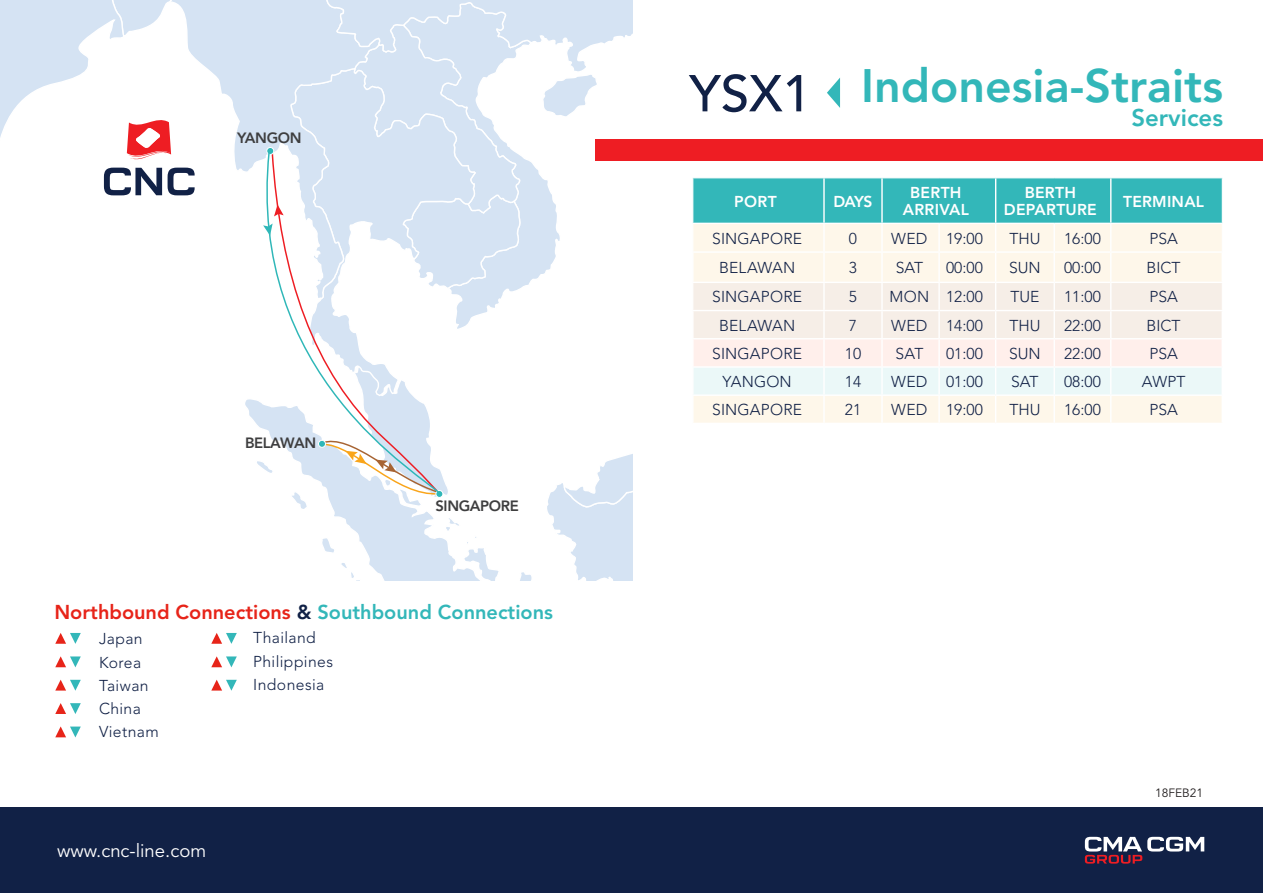
<style>
.page{position:relative;width:1263px;height:893px;background:#fff}
.page>*{position:absolute;margin:0;border:0;box-sizing:border-box;transform-origin:0 0}
._2__Subtitle_service{font:500 51.3px "Avenir LT Std";color:#112146}
.t1{font:800 46.5px "Avenir LT Std";color:#33b7b9}
.t2{font:800 24px "Avenir LT Std";color:#33b7b9}
.t3{font:800 19.95px "Avenir LT Std";color:#e72419}
.t4{font:18.6px "Avenir LT Std";color:#fff}
.t5{font:300 15.6px "Avenir LT Std";letter-spacing:.01em;color:#112146}
.t6{font:800 15.6px/17.1px "Avenir LT Std";letter-spacing:.015em;color:#fff;text-align:center}
.t7{font:800 14.85px "Avenir LT Std";letter-spacing:-.025em;color:#3e3e3f}
.t8{font:12px "Avenir LT Std";color:#231f20}
.s1{color:#112146}
.s2{color:#33b7b9}
</style>
<div class="page">
<svg style="left:520px;top:572px;width:12px;height:8px"></svg>
<svg style="left:477px;top:157px;width:83px;height:158px"></svg>
<svg style="left:477px;top:74px;width:45px;height:216px"></svg>
<svg style="left:547px;top:454px;width:86px;height:126px"></svg>
<svg style="left:381px;top:74px;width:96px;height:255px;background:#d9e5f4"></svg>
<div style="left:298px;top:74px;width:83px;height:76px;background:#d5e3f3"></div>
<svg style="left:0;top:74px;width:298px;height:98px"></svg>
<svg style="left:543px;top:75px;width:54px;height:41px"></svg>
<svg style="left:0;top:0;width:633px;height:74px"></svg>
<div style="left:267px;top:147px;width:7px;height:7px;background:#2fb7b8;border-radius:50%"></div>
<div style="left:266px;top:147px;width:8px;height:8px;border:1px solid #fff;border-radius:50%"></div>
<svg style="left:245px;top:402px;width:254px;height:178px"></svg>
<svg style="left:246px;top:150px;width:196px;height:346px"></svg>
<svg style="left:692px;top:178px;width:531px;height:245px;background:#d4e8e2"></svg>
<hr style="left:1221px;top:311px;width:2px;height:27px;background:#fff">
<hr style="left:1221px;top:339px;width:2px;height:27px;background:#fff">
<hr style="left:1221px;top:368px;width:2px;height:26px;background:#fff">
<hr style="left:1221px;top:396px;width:2px;height:27px;background:#fff">
<hr style="left:692px;top:251px;width:132px;height:2px;background:#fff">
<hr style="left:824px;top:251px;width:58px;height:2px;background:#fff">
<hr style="left:882px;top:251px;width:57px;height:2px;background:#fff">
<hr style="left:939px;top:251px;width:57px;height:2px;background:#fff">
<hr style="left:996px;top:251px;width:58px;height:2px;background:#fff">
<hr style="left:1054px;top:251px;width:57px;height:2px;background:#fff">
<hr style="left:1111px;top:251px;width:112px;height:2px;background:#fff">
<hr style="left:692px;top:310px;width:132px;height:1px;background:#fff">
<hr style="left:692px;top:338px;width:132px;height:1px;background:#fff">
<hr style="left:692px;top:366px;width:132px;height:2px;background:#fff">
<hr style="left:692px;top:394px;width:132px;height:2px;background:#fff">
<hr style="left:824px;top:310px;width:58px;height:1px;background:#fff">
<hr style="left:824px;top:338px;width:58px;height:1px;background:#fff">
<hr style="left:824px;top:366px;width:58px;height:2px;background:#fff">
<hr style="left:824px;top:394px;width:58px;height:2px;background:#fff">
<hr style="left:882px;top:310px;width:57px;height:1px;background:#fff">
<hr style="left:882px;top:338px;width:57px;height:1px;background:#fff">
<hr style="left:882px;top:366px;width:57px;height:2px;background:#fff">
<hr style="left:882px;top:394px;width:57px;height:2px;background:#fff">
<hr style="left:939px;top:310px;width:57px;height:1px;background:#fff">
<hr style="left:939px;top:338px;width:57px;height:1px;background:#fff">
<hr style="left:939px;top:366px;width:57px;height:2px;background:#fff">
<hr style="left:939px;top:394px;width:57px;height:2px;background:#fff">
<hr style="left:996px;top:310px;width:58px;height:1px;background:#fff">
<hr style="left:996px;top:338px;width:58px;height:1px;background:#fff">
<hr style="left:996px;top:366px;width:58px;height:2px;background:#fff">
<hr style="left:996px;top:394px;width:58px;height:2px;background:#fff">
<hr style="left:1054px;top:310px;width:57px;height:1px;background:#fff">
<hr style="left:1054px;top:338px;width:57px;height:1px;background:#fff">
<hr style="left:1054px;top:366px;width:57px;height:2px;background:#fff">
<hr style="left:1054px;top:394px;width:57px;height:2px;background:#fff">
<hr style="left:1111px;top:310px;width:112px;height:1px;background:#fff">
<hr style="left:1111px;top:338px;width:112px;height:1px;background:#fff">
<hr style="left:1111px;top:366px;width:112px;height:2px;background:#fff">
<hr style="left:1111px;top:394px;width:112px;height:2px;background:#fff">
<div style="left:81px;top:90px;width:137px;height:137px;background:#fff"></div>
<svg style="left:104px;top:168px;width:58px;height:27px"></svg>
<svg style="left:168px;top:168px;width:27px;height:27px"></svg>
<svg style="left:127px;top:120px;width:44px;height:40px"></svg>
<svg style="left:55px;top:656px;width:26px;height:11px"></svg>
<svg style="left:55px;top:633px;width:26px;height:11px"></svg>
<svg style="left:55px;top:680px;width:26px;height:11px"></svg>
<svg style="left:55px;top:703px;width:26px;height:11px"></svg>
<svg style="left:55px;top:726px;width:26px;height:11px"></svg>
<svg style="left:211px;top:633px;width:26px;height:58px"></svg>
<div style="left:0;top:807px;width:1263px;height:86px;background:#112146"></div>
<svg style="left:1085px;top:837px;width:119px;height:27px"></svg>
<svg style="left:827px;top:78px;width:13px;height:30px"></svg>
<div style="left:595px;top:139px;width:668px;height:21px;background:#ee1d23"></div>
<p class="t7" style="left:237px;top:129px;width:66px">YANGON</p>
<p class="t7" style="left:245px;top:434px;width:73px">BELAWAN</p>
<p class="t7" style="left:435px;top:497px;width:85px">SINGAPORE</p>
<p class="t3" style="left:54px;top:600px;width:500px">Northbound Connections <span class="s1">&amp;</span> <span class="s2">Southbound Connections</span></p>
<p class="t5" style="left:99px;top:630px;width:45px">Japan</p>
<p class="t5" style="left:99px;top:653px;width:44px">Korea</p>
<p class="t5" style="left:99px;top:676px;width:51px">Taiwan</p>
<p class="t5" style="left:99px;top:699px;width:43px">China</p>
<p class="t5" style="left:99px;top:723px;width:61px">Vietnam</p>
<p class="t5" style="left:253px;top:629px;width:64px">Thailand</p>
<p class="t5" style="left:253px;top:652px;width:81px">Philippines</p>
<p class="t5" style="left:253px;top:675px;width:72px">Indonesia</p>
<p class="t4" style="left:57px;top:840px;width:151px">www.cnc-line.com</p>
<p class="_2__Subtitle_service" style="left:689px;top:64px;width:123px">YSX1</p>
<h2 class="t1" style="left:861px;top:58px;width:363px">Indonesia-Straits</h2>
<h3 class="t2" style="left:1131px;top:103px;width:93px">Services</h3>
<p class="t6" style="left:734px;top:193px;width:44px">PORT</p>
<p class="t6" style="left:833px;top:193px;width:41px">DAYS</p>
<p class="t6" style="left:903px;top:184px;width:67px">BERTH<br>ARRIVAL</p>
<p class="t6" style="left:1025px;top:184px;width:53px">BERTH</p>
<p class="t6" style="left:1004px;top:201px;width:94px">DEPARTURE</p>
<p class="t6" style="left:1123px;top:193px;width:82px">TERMINAL</p>
<p class="t5" style="left:712px;top:229px;width:91px">SINGAPORE</p>
<p class="t5" style="left:849px;top:229px;width:10px">0</p>
<p class="t5" style="left:891px;top:229px;width:38px">WED</p>
<p class="t5" style="left:946px;top:229px;width:38px">19:00</p>
<p class="t5" style="left:1009px;top:229px;width:33px">THU</p>
<p class="t5" style="left:1064px;top:229px;width:38px">16:00</p>
<p class="t5" style="left:1149px;top:229px;width:30px">PSA</p>
<p class="t5" style="left:719px;top:259px;width:78px">BELAWAN</p>
<p class="t5" style="left:849px;top:259px;width:10px">3</p>
<p class="t5" style="left:896px;top:259px;width:29px">SAT</p>
<p class="t5" style="left:946px;top:259px;width:38px">00:00</p>
<p class="t5" style="left:1009px;top:259px;width:33px">SUN</p>
<p class="t5" style="left:1064px;top:259px;width:38px">00:00</p>
<p class="t5" style="left:1146px;top:259px;width:35px">BICT</p>
<p class="t5" style="left:712px;top:288px;width:91px">SINGAPORE</p>
<p class="t5" style="left:849px;top:288px;width:10px">5</p>
<p class="t5" style="left:889px;top:288px;width:42px">MON</p>
<p class="t5" style="left:946px;top:288px;width:38px">12:00</p>
<p class="t5" style="left:1010px;top:288px;width:31px">TUE</p>
<p class="t5" style="left:1064px;top:288px;width:38px">11:00</p>
<p class="t5" style="left:1149px;top:288px;width:30px">PSA</p>
<p class="t5" style="left:719px;top:316px;width:78px">BELAWAN</p>
<p class="t5" style="left:849px;top:316px;width:10px">7</p>
<p class="t5" style="left:891px;top:316px;width:38px">WED</p>
<p class="t5" style="left:946px;top:316px;width:38px">14:00</p>
<p class="t5" style="left:1009px;top:316px;width:33px">THU</p>
<p class="t5" style="left:1064px;top:316px;width:38px">22:00</p>
<p class="t5" style="left:1146px;top:316px;width:35px">BICT</p>
<p class="t5" style="left:712px;top:344px;width:91px">SINGAPORE</p>
<p class="t5" style="left:845px;top:344px;width:18px">10</p>
<p class="t5" style="left:895px;top:344px;width:30px">SAT</p>
<p class="t5" style="left:946px;top:344px;width:38px">01:00</p>
<p class="t5" style="left:1009px;top:344px;width:33px">SUN</p>
<p class="t5" style="left:1064px;top:344px;width:38px">22:00</p>
<p class="t5" style="left:1149px;top:344px;width:30px">PSA</p>
<p class="t5" style="left:722px;top:373px;width:71px">YANGON</p>
<p class="t5" style="left:845px;top:373px;width:18px">14</p>
<p class="t5" style="left:891px;top:372px;width:38px">WED</p>
<p class="t5" style="left:946px;top:373px;width:38px">01:00</p>
<p class="t5" style="left:1011px;top:373px;width:29px">SAT</p>
<p class="t5" style="left:1064px;top:373px;width:38px">08:00</p>
<p class="t5" style="left:1142px;top:373px;width:45px">AWPT</p>
<p class="t5" style="left:712px;top:401px;width:91px">SINGAPORE</p>
<p class="t5" style="left:845px;top:401px;width:18px">21</p>
<p class="t5" style="left:891px;top:401px;width:38px">WED</p>
<p class="t5" style="left:946px;top:401px;width:38px">19:00</p>
<p class="t5" style="left:1009px;top:401px;width:33px">THU</p>
<p class="t5" style="left:1064px;top:401px;width:38px">16:00</p>
<p class="t5" style="left:1149px;top:401px;width:30px">PSA</p>
<p class="t8" style="left:1155px;top:786px;width:50px">18FEB21</p>
</div>
